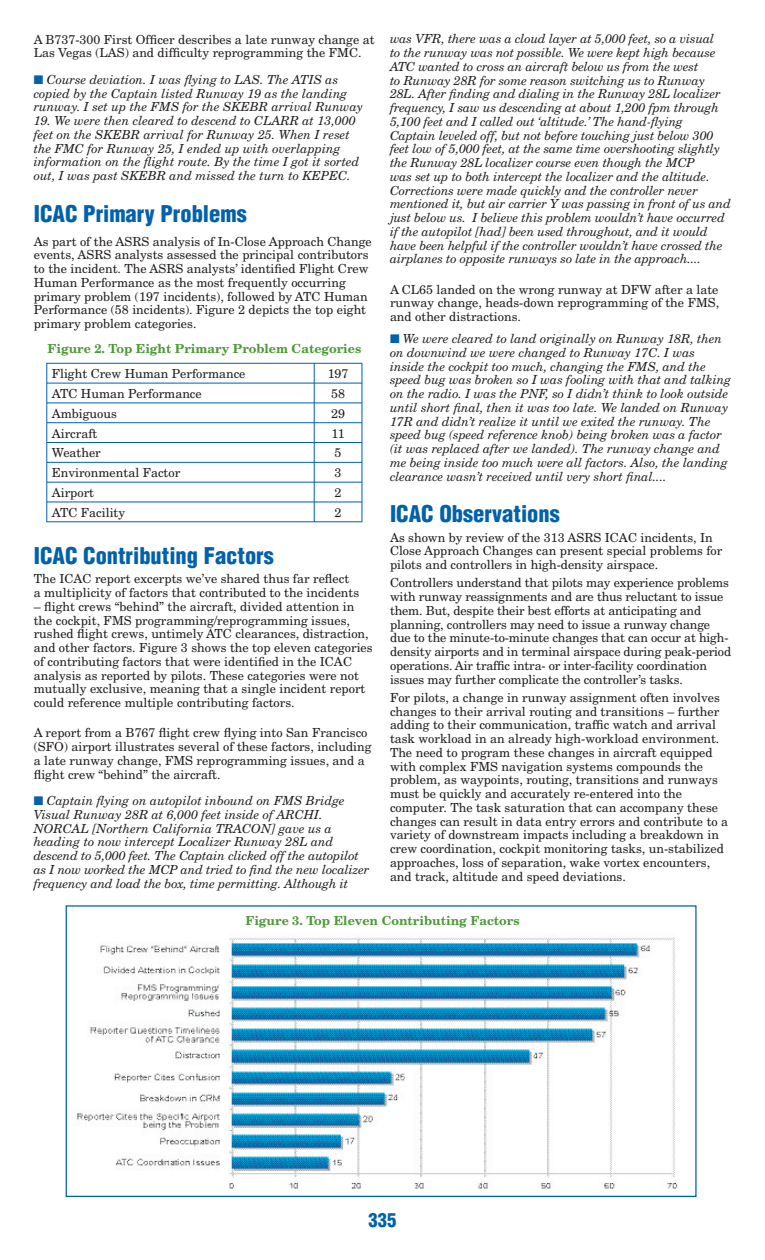
<style>
.page{position:relative;width:765px;height:1260px;background:#fff}
.page>*{position:absolute;margin:0;border:0;box-sizing:border-box;transform-origin:0 0}
.t1{font:900 condensed 22.5px "Helvetica";color:#0161ab}
.t2{font:900 condensed 18.75px "Helvetica";color:#0161ab}
.t3{font:12.5px/13.8px "New Century Schlbk";color:#231f20}
.t4{font:italic 12.5px/13.8px "New Century Schlbk";letter-spacing:-.005em;color:#231f20}
.t5{font:700 12.5px "New Century Schlbk";color:#4d9937}
.s1{color:#0161ab}
</style>
<div class="page">
<svg style="left:46px;top:363px;width:316px;height:158px"></svg>
<hr style="left:46px;top:521px;width:316px;height:1px;background:#0161ab">
<img style="left:77px;top:937px;width:601px;height:252px">
<p class="t4" style="left:390px;top:32px;width:343px">was VFR, there was a cloud layer at 5,000 feet, so a visual<br>to the runway was not possible. We were kept high because ATC wanted to cross an aircraft below us from the west<br>to Runway 28R for some reason switching us to Runway 28L. After finding and dialing in the Runway 28L localizer frequency, I saw us descending at about 1,200 fpm through 5,100 feet and I called out ‘altitude.’ The hand-flying Captain leveled off, but not before touching just below 300 feet low of 5,000 feet, at the same time overshooting slightly the Runway 28L localizer course even though the MCP<br>was set up to both intercept the localizer and the altitude.<br>Corrections were made quickly and the controller never mentioned it, but air carrier Y was passing in front of us and just below us. I believe this problem wouldn’t have occurred if the autopilot [had] been used throughout, and it would have been helpful if the controller wouldn’t have crossed the airplanes to opposite runways so late in the approach....</p>
<p class="t3" style="left:390px;top:282px;width:331px;text-align:justify">A CL65 landed on the wrong runway at DFW after a late runway change, heads-down reprogramming of the FMS, and other distractions.</p>
<p class="t4" style="left:390px;top:332px;width:343px"><span class="s1">■</span> We were cleared to land originally on Runway 18R, then on downwind we were changed to Runway 17C. I was inside the cockpit too much, changing the FMS, and the speed bug was broken so I was fooling with that and talking on the radio. I was the PNF, so I didn’t think to look outside until short final, then it was too late. We landed on Runway 17R and didn’t realize it until we exited the runway. The speed bug (speed reference knob) being broken was a factor (it was replaced after we landed). The runway change and me being inside too much were all factors. Also, the landing clearance wasn’t received until very short final....</p>
<p class="t1" style="left:390px;top:500px;width:171px">ICAC Observations</p>
<p class="t3" style="left:390px;top:530px;width:334px">As shown by review of the 313 ASRS ICAC incidents, In<br>Close Approach Changes can present special problems for pilots and controllers in high-density airspace.</p>
<p class="t3" style="left:390px;top:576px;width:343px">Controllers understand that pilots may experience problems with runway reassignments and are thus reluctant to issue them. But, despite their best efforts at anticipating and planning, controllers may need to issue a runway change due to the minute-to-minute changes that can occur at high&shy;density airports and in terminal airspace during peak-period operations. Air traffic intra- or inter-facility coordination issues may further complicate the controller’s tasks.</p>
<p class="t3" style="left:390px;top:690px;width:340px">For pilots, a change in runway assignment often involves changes to their arrival routing and transitions – further adding to their communication, traffic watch and arrival task workload in an already high-workload environment.<br>The need to program these changes in aircraft equipped with complex FMS navigation systems compounds the problem, as waypoints, routing, transitions and runways must be quickly and accurately re-entered into the computer. The task saturation that can accompany these changes can result in data entry errors and contribute to a variety of downstream impacts including a breakdown in crew coordination, cockpit monitoring tasks, un-stabilized approaches, loss of separation, wake vortex encounters, and track, altitude and speed deviations.</p>
<p class="t5" style="left:245px;top:912px;width:276px">Figure 3. Top Eleven Contributing Factors</p>
<p class="t3" style="left:34px;top:32px;width:342px">A B737-300 First Officer describes a late runway change at<br>Las Vegas (LAS) and difficulty reprogramming the FMC.</p>
<p class="t4" style="left:34px;top:72px;width:331px"><span class="s1">■</span> Course deviation. I was flying to LAS. The ATIS as copied by the Captain listed Runway 19 as the landing runway. I set up the FMS for the SKEBR arrival Runway</p>
<p class="t4" style="left:34px;top:114px;width:327px">19. We were then cleared to descend to CLARR at 13,000 feet on the SKEBR arrival for Runway 25. When I reset the FMC for Runway 25, I ended up with overlapping information on the flight route. By the time I got it sorted out, I was past SKEBR and missed the turn to KEPEC.</p>
<p class="t1" style="left:34px;top:199px;width:214px">ICAC Primary Problems</p>
<p class="t3" style="left:34px;top:234px;width:339px">As part of the ASRS analysis of In-Close Approach Change events, ASRS analysts assessed the principal contributors to the incident. The ASRS analysts’ identified Flight Crew Human Performance as the most frequently occurring primary problem (197 incidents), followed by ATC Human Performance (58 incidents). Figure 2 depicts the top eight primary problem categories.</p>
<p class="t5" style="left:47px;top:341px;width:315px">Figure 2. Top Eight Primary Problem Categories</p>
<p class="t3" style="left:52px;top:366px;width:195px">Flight Crew Human Performance</p>
<p class="t3" style="left:328px;top:366px;width:22px">197</p>
<p class="t3" style="left:52px;top:386px;width:152px">ATC Human Performance</p>
<p class="t3" style="left:331px;top:386px;width:15px">58</p>
<p class="t3" style="left:52px;top:406px;width:67px">Ambiguous</p>
<p class="t3" style="left:331px;top:406px;width:15px">29</p>
<p class="t3" style="left:52px;top:426px;width:47px">Aircraft</p>
<p class="t3" style="left:331px;top:426px;width:15px">11</p>
<p class="t3" style="left:52px;top:446px;width:51px">Weather</p>
<p class="t3" style="left:335px;top:446px;width:8px">5</p>
<p class="t3" style="left:52px;top:466px;width:130px">Environmental Factor</p>
<p class="t3" style="left:335px;top:466px;width:8px">3</p>
<p class="t3" style="left:52px;top:485px;width:44px">Airport</p>
<p class="t3" style="left:335px;top:485px;width:8px">2</p>
<p class="t3" style="left:52px;top:505px;width:75px">ATC Facility</p>
<p class="t3" style="left:335px;top:505px;width:8px">2</p>
<p class="t1" style="left:34px;top:541px;width:242px">ICAC Contributing Factors</p>
<p class="t3" style="left:34px;top:572px;width:327px">The ICAC report excerpts we’ve shared thus far reflect a multiplicity of factors that contributed to the incidents</p>
<p class="t3" style="left:34px;top:599px;width:340px">– flight crews “behind” the aircraft, divided attention in the cockpit, FMS programming/reprogramming issues, rushed flight crews, untimely ATC clearances, distraction, and other factors. Figure 3 shows the top eleven categories of contributing factors that were identified in the ICAC analysis as reported by pilots. These categories were not mutually exclusive, meaning that a single incident report could reference multiple contributing factors.</p>
<p class="t3" style="left:34px;top:726px;width:339px">A report from a B767 flight crew flying into San Francisco (SFO) airport illustrates several of these factors, including a late runway change, FMS reprogramming issues, and a flight crew “behind” the aircraft.</p>
<p class="t4" style="left:34px;top:793px;width:337px"><span class="s1">■</span> Captain flying on autopilot inbound on FMS Bridge Visual Runway 28R at 6,000 feet inside of ARCHI.<br>NORCAL [Northern California TRACON] gave us a heading to now intercept Localizer Runway 28L and descend to 5,000 feet. The Captain clicked off the autopilot as I now worked the MCP and tried to find the new localizer frequency and load the box, time permitting. Although it</p>
<p class="t2" style="left:368px;top:1209px;width:30px">335</p>
</div>
